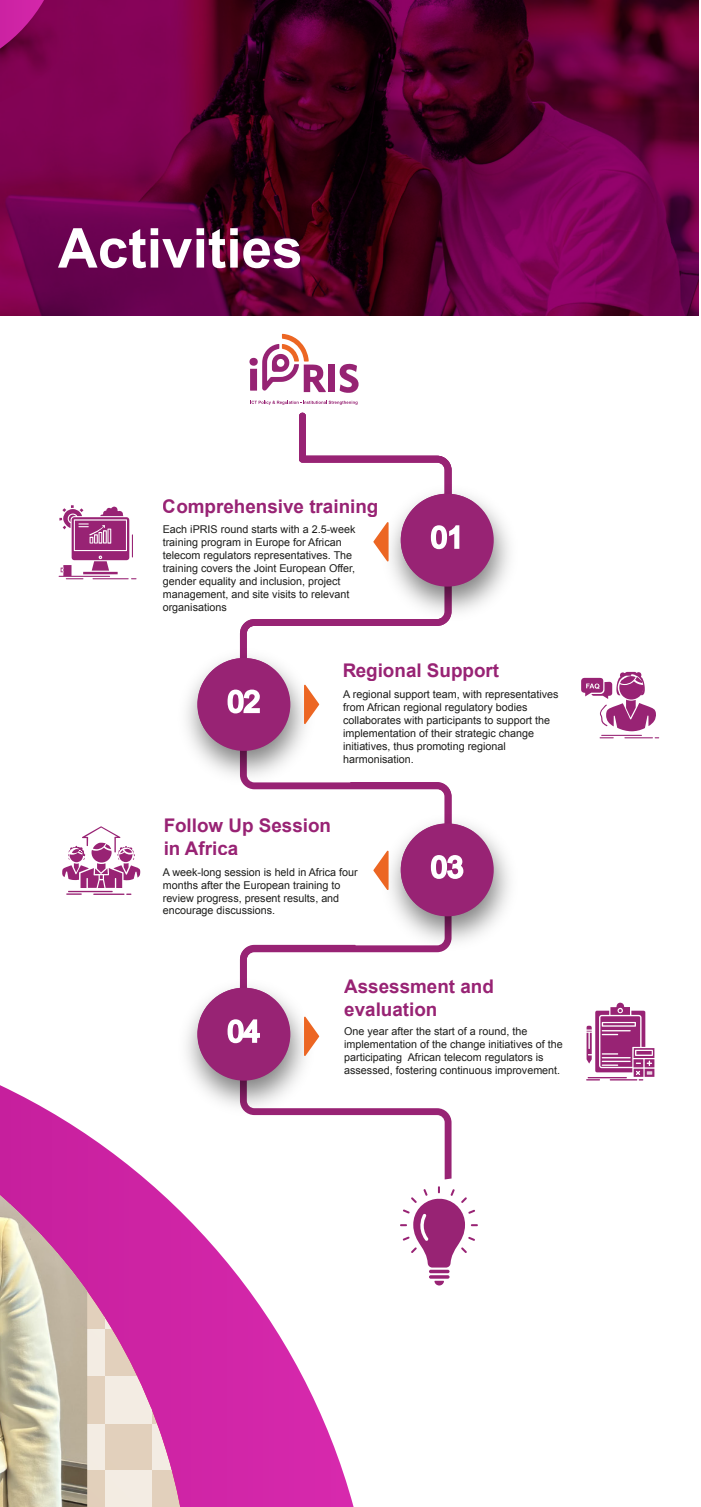
<style>
.page{position:relative;width:701px;height:1507px;background:#fff}
.page>*{position:absolute;margin:0;border:0;box-sizing:border-box;transform-origin:0 0}
.t1{font:700 55px "Arial";color:#fff}
.t2{font:29.25px "Arial";color:#fff}
.t3{font:700 18.75px/22.5px "Arial";color:#982374}
.t4{font:10.75px/13px "Arial";color:#1d1d1b}
</style>
<div class="page">
<svg style="left:0;top:1085px;width:353px;height:422px"></svg>
<svg style="left:87px;top:1195px;width:93px;height:312px"></svg>
<img style="left:0;top:1195px;width:87px;height:312px">
<svg style="left:0;top:0;width:698px;height:316px"></svg>
<svg style="left:339px;top:363px;width:19px;height:30px"></svg>
<div style="left:328px;top:365px;width:7px;height:27px;background:#962373"></div>
<svg style="left:250px;top:334px;width:76px;height:58px"></svg>
<div style="left:249px;top:358px;width:9px;height:8px;background:#962373;border-radius:50%"></div>
<svg style="left:250px;top:401px;width:107px;height:4px"></svg>
<hr style="left:429px;top:1270px;width:20px;height:3px;background:#982374;border-radius:2px">
<svg style="left:429px;top:1275px;width:20px;height:4px"></svg>
<svg style="left:434px;top:1281px;width:10px;height:4px"></svg>
<svg style="left:400px;top:1186px;width:77px;height:81px"></svg>
<svg style="left:240px;top:1085px;width:211px;height:94px"></svg>
<svg style="left:240px;top:619px;width:132px;height:21px"></svg>
<svg style="left:240px;top:782px;width:211px;height:187px"></svg>
<img style="left:186px;top:640px;width:137px;height:155px">
<div style="left:199px;top:659px;width:90px;height:90px;background:#982374;border-radius:50%"></div>
<div style="left:197px;top:658px;width:93px;height:93px;border:3px solid #982374;border-radius:50%"></div>
<svg style="left:197px;top:658px;width:73px;height:84px"></svg>
<img style="left:372px;top:498px;width:138px;height:128px">
<div style="left:402px;top:495px;width:90px;height:90px;background:#982374;border-radius:50%"></div>
<div style="left:400px;top:494px;width:93px;height:93px;border:3px solid #982374;border-radius:50%"></div>
<img style="left:169px;top:969px;width:154px;height:155px">
<div style="left:199px;top:989px;width:90px;height:90px;background:#982374;border-radius:50%"></div>
<div style="left:197px;top:988px;width:93px;height:92px;border:3px solid #982374;border-radius:50%"></div>
<svg style="left:197px;top:988px;width:73px;height:84px"></svg>
<img style="left:372px;top:805px;width:138px;height:155px">
<div style="left:402px;top:825px;width:90px;height:90px;background:#982374;border-radius:50%"></div>
<div style="left:400px;top:823px;width:93px;height:93px;border:3px solid #982374;border-radius:50%"></div>
<svg style="left:400px;top:823px;width:73px;height:85px"></svg>
<svg style="left:299px;top:413px;width:174px;height:165px"></svg>
<svg style="left:304px;top:685px;width:15px;height:39px"></svg>
<svg style="left:373px;top:851px;width:15px;height:39px"></svg>
<svg style="left:304px;top:1017px;width:15px;height:39px"></svg>
<svg style="left:59px;top:505px;width:77px;height:74px"></svg>
<svg style="left:581px;top:672px;width:78px;height:66px"></svg>
<svg style="left:586px;top:1003px;width:68px;height:77px"></svg>
<svg style="left:62px;top:826px;width:78px;height:69px"></svg>
<svg style="left:0;top:0;width:107px;height:118px"></svg>
<h1 class="t1" style="left:58px;top:212px;width:246px">Activities</h1>
<h3 class="t3" style="left:163px;top:496px;width:217px">Comprehensive training</h3>
<p class="t4" style="left:163px;top:523px;width:194px">Each iPRIS round starts with a 2.5-week training program in Europe for African telecom regulators representatives. The training covers the Joint European Offer, gender equality and inclusion, project management, and site visits to relevant organisations</p>
<h2 class="t2" style="left:431px;top:518px;width:34px">01</h2>
<h2 class="t2" style="left:227px;top:682px;width:34px">02</h2>
<h3 class="t3" style="left:342px;top:660px;width:158px">Regional Support</h3>
<p class="t4" style="left:343px;top:688px;width:217px">A regional support team, with representatives from African regional regulatory bodies collaborates with participants to support the implementation of their strategic change initiatives, thus promoting regional harmonisation.</p>
<h3 class="t3" style="left:163px;top:815px;width:169px">Follow Up Session in Africa</h3>
<p class="t4" style="left:163px;top:865px;width:196px">A week-long session is held in Africa four months after the European training to review progress, present results, and encourage discussions.</p>
<h2 class="t2" style="left:431px;top:848px;width:34px">03</h2>
<h2 class="t2" style="left:227px;top:1012px;width:34px">04</h2>
<h3 class="t3" style="left:344px;top:976px;width:151px">Assessment and evaluation</h3>
<p class="t4" style="left:344px;top:1025px;width:220px">One year after the start of a round, the implementation of the change initiatives of the participating African telecom regulators is assessed, fostering continuous improvement.</p>
</div>
